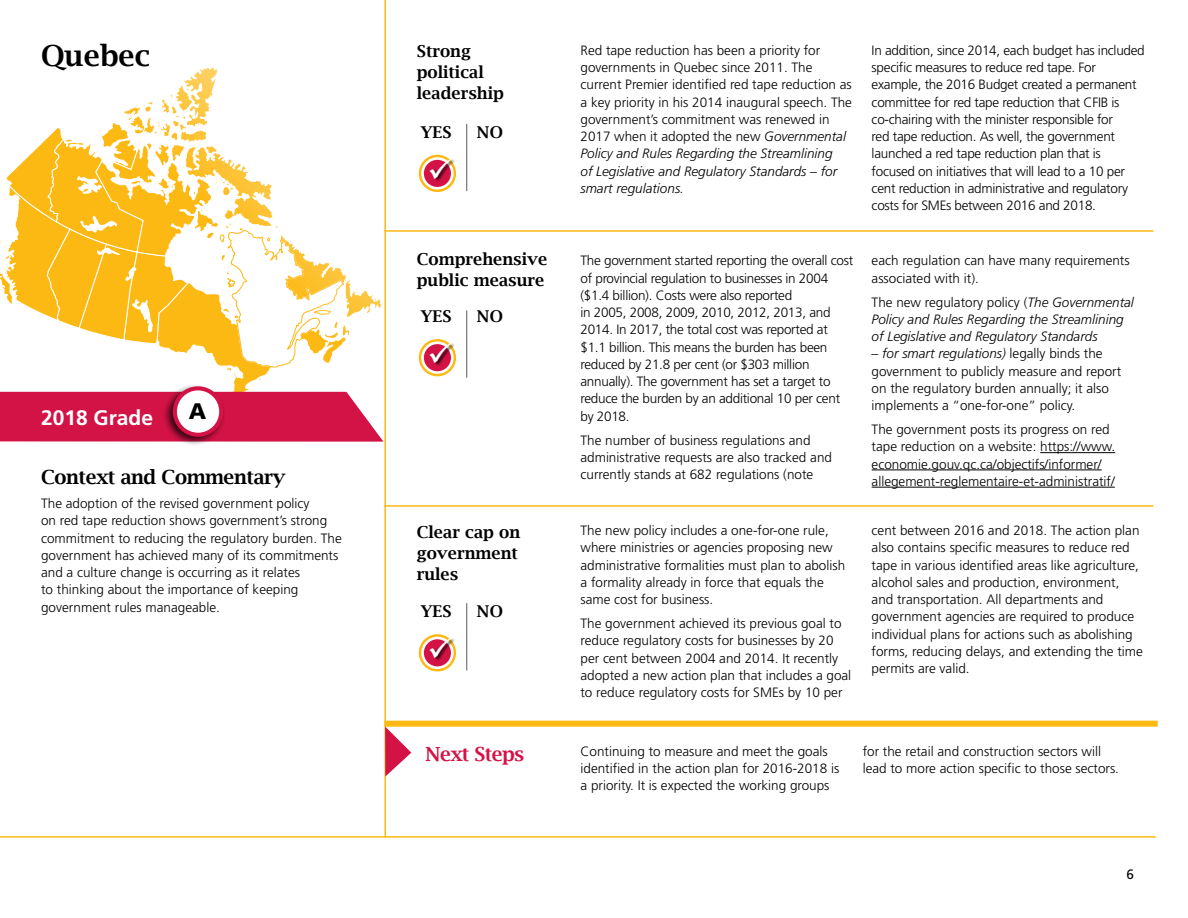
<style>
.page{position:relative;width:1188px;height:918px;background:#fff}
.page>*{position:absolute;margin:0;border:0;box-sizing:border-box;transform-origin:0 0}
.t1{font:600 29.1px "Lucida Bright";color:#000}
.t2{font:900 22.5px "Frutiger LT Std";color:#000}
.t3{font:700 21px "Frutiger LT Std";color:#fff}
.t4{font:600 19.5px "Lucida Bright";letter-spacing:-.02em;color:#000}
.t5{font:600 19.5px "Lucida Bright";letter-spacing:-.03em;color:#d31245}
.t6{font:600 16.5px/21px "Lucida Bright";color:#000}
.t7{font:600 16.35px "Lucida Bright";color:#000}
.t8{font:300 13.5px/17.2px "Frutiger LT Std";color:#000}
.t9{font:300 13.5px/17.2px "Frutiger LT Std";letter-spacing:-.02em;color:#000}
.t10{font:italic 300 13.5px/17.2px "Frutiger LT Std";color:#000}
.t11{font:13.5px "Frutiger LT Std";color:#000}
.s1{font-style:italic}
.s2{font-style:normal}
</style>
<div class="page">
<svg style="left:0;top:68px;width:383px;height:374px"></svg>
<hr style="left:384px;top:230px;width:769px;height:2px;background:#fdb913">
<hr style="left:0;top:836px;width:1156px;height:2px;background:#fdb913">
<hr style="left:1040px;top:452px;width:75px;height:1px;background:#000">
<hr style="left:872px;top:470px;width:230px;height:1px;background:#000">
<hr style="left:872px;top:487px;width:243px;height:1px;background:#000">
<hr style="left:384px;top:0;width:2px;height:837px;background:#fdb913">
<hr style="left:466px;top:124px;width:1px;height:67px;background:#58595b">
<hr style="left:466px;top:310px;width:1px;height:68px;background:#58595b">
<hr style="left:466px;top:603px;width:1px;height:67px;background:#58595b">
<svg style="left:419px;top:155px;width:37px;height:37px"></svg>
<svg style="left:423px;top:159px;width:29px;height:29px"></svg>
<div style="left:421px;top:157px;width:33px;height:33px;border:3px solid #fff;border-radius:50%"></div>
<div style="left:430px;top:158px;width:26px;height:25px;background:#000;opacity:.75"></div>
<svg style="left:419px;top:339px;width:37px;height:37px"></svg>
<svg style="left:423px;top:343px;width:29px;height:30px"></svg>
<div style="left:421px;top:342px;width:33px;height:32px;border:3px solid #fff;border-radius:50%"></div>
<div style="left:430px;top:343px;width:26px;height:24px;background:#000;opacity:.75"></div>
<hr style="left:384px;top:505px;width:769px;height:2px;background:#fdb913">
<svg style="left:419px;top:634px;width:37px;height:37px"></svg>
<svg style="left:423px;top:638px;width:29px;height:30px"></svg>
<div style="left:421px;top:637px;width:33px;height:32px;border:3px solid #fff;border-radius:50%"></div>
<div style="left:430px;top:638px;width:26px;height:24px;background:#000;opacity:.75"></div>
<div style="left:384px;top:721px;width:774px;height:6px;background:#fdb913"></div>
<svg style="left:385px;top:727px;width:26px;height:50px"></svg>
<div style="left:163px;top:384px;width:63px;height:63px;background:#000;opacity:.75"></div>
<div style="left:175px;top:388px;width:46px;height:47px;background:#fff;border-radius:50%"></div>
<div style="left:173px;top:386px;width:50px;height:51px;border:4px solid #d31245;border-radius:50%"></div>
<svg style="left:430px;top:158px;width:21px;height:21px"></svg>
<svg style="left:430px;top:343px;width:21px;height:20px"></svg>
<svg style="left:430px;top:638px;width:21px;height:20px"></svg>
<h1 class="t1" style="left:41px;top:39px;width:111px">Quebec</h1>
<h3 class="t3" style="left:41px;top:405px;width:114px">2018 Grade</h3>
<h2 class="t2" style="left:189px;top:397px;width:19px">A</h2>
<h3 class="t4" style="left:41px;top:466px;width:246px">Context and Commentary</h3>
<p class="t8" style="left:41px;top:495px;width:302px">The adoption of the revised government policy<br>on red tape reduction shows government’s strong commitment to reducing the regulatory burden. The government has achieved many of its commitments and a culture change is occurring as it relates<br>to thinking about the importance of keeping government rules manageable.</p>
<p class="t6" style="left:417px;top:40px;width:89px">Strong political leadership</p>
<p class="t7" style="left:421px;top:122px;width:32px">YES</p>
<p class="t7" style="left:477px;top:122px;width:28px">NO</p>
<p class="t6" style="left:417px;top:249px;width:132px">Comprehensive public measure</p>
<p class="t7" style="left:421px;top:307px;width:32px">YES</p>
<p class="t7" style="left:477px;top:307px;width:28px">NO</p>
<p class="t6" style="left:417px;top:522px;width:105px">Clear cap on government rules</p>
<p class="t7" style="left:421px;top:602px;width:32px">YES</p>
<p class="t7" style="left:477px;top:602px;width:28px">NO</p>
<p class="t8" style="left:580px;top:42px;width:273px">Red tape reduction has been a priority for governments in Quebec since 2011. The current Premier identified red tape reduction as a key priority in his 2014 inaugural speech. The government’s commitment was renewed in 2017 when it adopted the new <span class="s1">Governmental Policy and Rules Regarding the Streamlining<br>of Legislative and Regulatory Standards – for smart regulations.</span></p>
<p class="t9" style="left:872px;top:42px;width:275px">In addition, since 2014, each budget has included specific measures to reduce red tape. For example, the 2016 Budget created a permanent committee for red tape reduction that CFIB is co-chairing with the minister responsible for<br>red tape reduction. As well, the government launched a red tape reduction plan that is focused on initiatives that will lead to a 10 per cent reduction in administrative and regulatory costs for SMEs between 2016 and 2018.</p>
<p class="t9" style="left:580px;top:252px;width:274px">The government started reporting the overall cost of provincial regulation to businesses in 2004 ($1.4 billion). Costs were also reported<br>in 2005, 2008, 2009, 2010, 2012, 2013, and 2014. In 2017, the total cost was reported at $1.1 billion. This means the burden has been reduced by 21.8 per cent (or $303 million annually). The government has set a target to reduce the burden by an additional 10 per cent by 2018.</p>
<p class="t8" style="left:580px;top:432px;width:253px">The number of business regulations and administrative requests are also tracked and currently stands at 682 regulations (note</p>
<p class="t8" style="left:580px;top:522px;width:266px">The new policy includes a one-for-one rule, where ministries or agencies proposing new administrative formalities must plan to abolish a formality already in force that equals the same cost for business.</p>
<p class="t8" style="left:580px;top:615px;width:272px">The government achieved its previous goal to reduce regulatory costs for businesses by 20 per cent between 2004 and 2014. It recently adopted a new action plan that includes a goal to reduce regulatory costs for SMEs by 10 per</p>
<p class="t8" style="left:872px;top:252px;width:260px">each regulation can have many requirements associated with it).</p>
<p class="t10" style="left:872px;top:293px;width:264px"><span class="s2">The new regulatory policy (</span>The Governmental<br>Policy and Rules Regarding the Streamlining of Legislative and Regulatory Standards</p>
<p class="t8" style="left:872px;top:345px;width:251px"><span class="s1">– for smart regulations)</span> legally binds the government to publicly measure and report on the regulatory burden annually; it also implements a “one-for-one” policy.</p>
<p class="t8" style="left:872px;top:421px;width:245px">The government posts its progress on red tape reduction on a website: https://www. economie.gouv.qc.ca/objectifs/informer/ allegement-reglementaire-et-administratif/</p>
<p class="t8" style="left:872px;top:522px;width:273px">cent between 2016 and 2018. The action plan also contains specific measures to reduce red tape in various identified areas like agriculture, alcohol sales and production, environment, and transportation. All departments and government agencies are required to produce individual plans for actions such as abolishing forms, reducing delays, and extending the time permits are valid.</p>
<h3 class="t5" style="left:426px;top:743px;width:100px">Next Steps</h3>
<p class="t8" style="left:580px;top:743px;width:260px">Continuing to measure and meet the goals identified in the action plan for 2016-2018 is a priority. It is expected the working groups</p>
<p class="t8" style="left:863px;top:743px;width:258px">for the retail and construction sectors will lead to more action specific to those sectors.</p>
<p class="t11" style="left:1126px;top:866px;width:9px">6</p>
</div>
